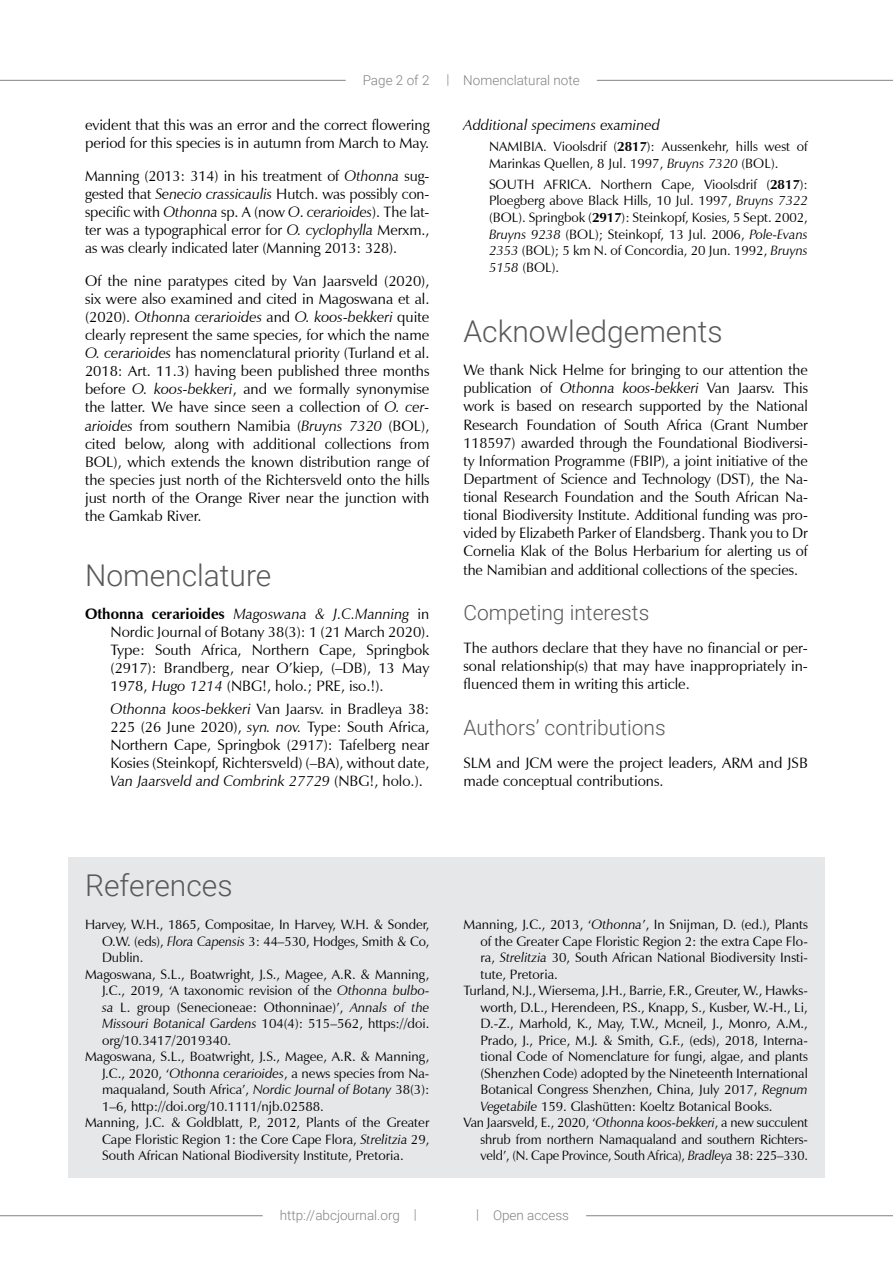
<style>
.page{position:relative;width:893px;height:1263px;background:#fff}
.page>*{position:absolute;margin:0;border:0;box-sizing:border-box;transform-origin:0 0}
.EF_heading_01{font:300 30px "Roboto";color:#58595b}
.EF_References_headin{font:300 30px "Roboto";color:#58595b}
.EF_heading_02{font:300 21px "Roboto";color:#58595b}
.EF_Paragraph_text{font:15px/18px "Zapf Humanist 601 BT";letter-spacing:-.005em;color:#000;text-align:justify}
.EF_Paragraph_indent{font:15px/18px "Zapf Humanist 601 BT";color:#000;text-align:justify}
.EF_Paragraph_nomencl{font:15px/18px "Zapf Humanist 601 BT";color:#000;text-align:justify}
.EF_Paragraph_text-2{font:italic 15px "Zapf Humanist 601 BT";color:#000}
.EF_References{font:13.5px/16.5px "Zapf Humanist 601 BT";color:#000;text-align:justify}
.EF_Paragraph_nomencl-2{font:13.5px/16.6px "Zapf Humanist 601 BT";color:#000}
.EF_footer_LEFT{font:300 13.5px "Roboto";color:#808285}
.s1{font-style:italic}
.s2{font-weight:700}
</style>
<div class="page">
<hr style="left:0;top:1215px;width:893px;height:1px;background:#808285">
<hr style="left:0;top:80px;width:893px;height:1px;background:#808285">
<div style="left:459px;top:1212px;width:127px;height:7px;background:#fff"></div>
<div style="left:417px;top:1186px;width:59px;height:34px;background:#fff"></div>
<div style="left:263px;top:1212px;width:171px;height:7px;background:#fff"></div>
<div style="left:346px;top:77px;width:100px;height:7px;background:#fff"></div>
<div style="left:429px;top:77px;width:168px;height:7px;background:#fff"></div>
<div style="left:68px;top:857px;width:757px;height:320px;background:#e6e7e8"></div>
<p class="EF_footer_LEFT" style="left:363px;top:71px;width:68px">Page 2 of 2</p>
<p class="EF_footer_LEFT" style="left:446px;top:71px;width:135px">| Nomenclatural note</p>
<p class="EF_Paragraph_text" style="left:85px;top:116px;width:346px">evident that this was an error and the correct flowering period for this species is in autumn from March to May.</p>
<p class="EF_Paragraph_text" style="left:85px;top:167px;width:346px">Manning (2013: 314) in his treatment of <span class="s1">Othonna</span> sug&shy;gested that <span class="s1">Senecio crassicaulis</span> Hutch. was possibly con&shy;specific with <span class="s1">Othonna</span> sp. A (now <span class="s1">O</span>. <span class="s1">cerarioides</span>). The lat&shy;ter was a typographical error for <span class="s1">O. cyclophylla</span> Merxm., as was clearly indicated later (Manning 2013: 328).</p>
<p class="EF_Paragraph_text" style="left:85px;top:272px;width:346px">Of the nine paratypes cited by Van Jaarsveld (2020), six were also examined and cited in Magoswana et al. (2020). <span class="s1">Othonna cerarioides</span> and <span class="s1">O. koos-bekkeri</span> quite clearly represent the same species, for which the name <span class="s1">O. cerarioides</span> has nomenclatural priority (Turland et al.<br>2018: Art. 11.3) having been published three months before <span class="s1">O. koos-bekkeri</span>, and we formally synonymise the latter. We have since seen a collection of <span class="s1">O. cer&shy;arioides</span> from southern Namibia (<span class="s1">Bruyns 7320</span> (BOL), cited below, along with additional collections from BOL), which extends the known distribution range of the species just north of the Richtersveld onto the hills just north of the Orange River near the junction with the Gamkab River.</p>
<p class="EF_Paragraph_text-2" style="left:463px;top:116px;width:198px">Additional specimens examined</p>
<p class="EF_Paragraph_nomencl-2" style="left:489px;top:138px;width:320px">NAMIBIA. Vioolsdrif (<span class="s2">2817</span>): Aussenkehr, hills west of<br>Marinkas Quellen, 8 Jul. 1997, <span class="s1">Bruyns 7320</span> (BOL).</p>
<p class="EF_Paragraph_nomencl-2" style="left:489px;top:176px;width:320px;text-align:justify">SOUTH AFRICA. Northern Cape, Vioolsdrif (<span class="s2">2817</span>):<br>Ploegberg above Black Hills, 10 Jul. 1997, <span class="s1">Bruyns 7322 </span>(BOL). Springbok (<span class="s2">2917</span>): Steinkopf, Kosies, 5 Sept. 2002, <span class="s1">Bruyns 9238</span> (BOL); Steinkopf, 13 Jul. 2006, <span class="s1">Pole-Evans 2353</span> (BOL); 5 km N. of Concordia, 20 Jun. 1992, <span class="s1">Bruyns 5158</span> (BOL).</p>
<p class="EF_heading_01" style="left:463px;top:310px;width:261px">Acknowledgements</p>
<p class="EF_Paragraph_text" style="left:463px;top:361px;width:346px">We thank Nick Helme for bringing to our attention the publication of <span class="s1">Othonna koos-bekkeri</span> Van Jaarsv. This work is based on research supported by the National Research Foundation of South Africa (Grant Number 118597) awarded through the Foundational Biodiversi&shy;ty Information Programme (FBIP), a joint initiative of the Department of Science and Technology (DST), the Na&shy;tional Research Foundation and the South African Na&shy;tional Biodiversity Institute. Additional funding was pro&shy;vided by Elizabeth Parker of Elandsberg. Thank you to Dr Cornelia Klak of the Bolus Herbarium for alerting us of the Namibian and additional collections of the species.</p>
<p class="EF_heading_02" style="left:463px;top:598px;width:187px">Competing interests</p>
<p class="EF_Paragraph_text" style="left:463px;top:639px;width:346px">The authors declare that they have no financial or per&shy;sonal relationship(s) that may have inappropriately in&shy;fluenced them in writing this article.</p>
<p class="EF_heading_02" style="left:463px;top:712px;width:204px">Authors’ contributions</p>
<p class="EF_Paragraph_text" style="left:463px;top:753px;width:346px">SLM and JCM were the project leaders, ARM and JSB made conceptual contributions.</p>
<p class="EF_heading_01" style="left:85px;top:555px;width:188px">Nomenclature</p>
<p class="EF_Paragraph_nomencl" style="left:111px;top:605px;width:320px;text-indent:-26px"><span class="s2">Othonna cerarioides</span> <span class="s1">Magoswana &amp; J.C.Manning</span> in Nordic Journal of Botany 38(3): 1 (21 March 2020).<br>Type: South Africa, Northern Cape, Springbok (2917): Brandberg, near O’kiep, (–DB), 13 May 1978, <span class="s1">Hugo 1214</span> (NBG!, holo.; PRE, iso.!).</p>
<p class="EF_Paragraph_indent" style="left:111px;top:699px;width:320px"><span class="s1">Othonna koos-bekkeri</span> Van Jaarsv. in Bradleya 38:<br>225 (26 June 2020), <span class="s1">syn. nov.</span> Type: South Africa, Northern Cape, Springbok (2917): Tafelberg near Kosies (Steinkopf, Richtersveld) (–BA), without date, <span class="s1">Van Jaarsveld and Combrink 27729</span> (NBG!, holo.).</p>
<p class="EF_References_headin" style="left:85px;top:865px;width:149px">References</p>
<p class="EF_References" style="left:102px;top:916px;width:329px;text-indent:-17px">Harvey, W.H., 1865, Compositae, In Harvey, W.H. &amp; Sonder, O.W. (eds), <span class="s1">Flora Capensis</span> 3: 44–530, Hodges, Smith &amp; Co, Dublin.</p>
<p class="EF_References" style="left:102px;top:966px;width:329px;text-indent:-17px">Magoswana, S.L., Boatwright, J.S., Magee, A.R. &amp; Manning, J.C., 2019, ‘A taxonomic revision of the <span class="s1">Othonna bulbo&shy;sa</span> L. group (Senecioneae: Othonninae)’, <span class="s1">Annals of the Missouri Botanical Gardens</span> 104(4): 515–562, https://doi. org/10.3417/2019340.</p>
<p class="EF_References" style="left:102px;top:1048px;width:329px;text-indent:-17px">Magoswana, S.L., Boatwright, J.S., Magee, A.R. &amp; Manning, J.C., 2020, ‘<span class="s1">Othonna cerarioides</span>, a news species from Na&shy;maqualand, South Africa’, <span class="s1">Nordic Journal of Botany</span> 38(3):<br>1–6, http://doi.org/10.1111/njb.02588.</p>
<p class="EF_References" style="left:102px;top:1114px;width:329px;text-indent:-17px">Manning, J.C. &amp; Goldblatt, P., 2012, Plants of the Greater Cape Floristic Region 1: the Core Cape Flora, <span class="s1">Strelitzia</span> 29, South African National Biodiversity Institute, Pretoria.</p>
<p class="EF_References" style="left:480px;top:916px;width:329px;text-indent:-17px">Manning, J.C., 2013, ‘<span class="s1">Othonna</span>’, In Snijman, D. (ed.), Plants of the Greater Cape Floristic Region 2: the extra Cape Flo&shy;ra, <span class="s1">Strelitzia</span> 30, South African National Biodiversity Insti&shy;tute, Pretoria.</p>
<p class="EF_References" style="left:480px;top:982px;width:329px;text-indent:-17px">Turland, N.J., Wiersema, J.H., Barrie, F.R., Greuter, W., Hawks&shy;worth, D.L., Herendeen, P.S., Knapp, S., Kusber, W.-H., Li, D.-Z., Marhold, K., May, T.W., Mcneil, J., Monro, A.M., Prado, J., Price, M.J. &amp; Smith, G.F., (eds), 2018, Interna&shy;tional Code of Nomenclature for fungi, algae, and plants (Shenzhen Code) adopted by the Nineteenth International Botanical Congress Shenzhen, China, July 2017, <span class="s1">Regnum Vegetabile</span> 159. Glashütten: Koeltz Botanical Books.</p>
<p class="EF_References" style="left:480px;top:1114px;width:329px;text-indent:-17px">Van Jaarsveld, E., 2020, ‘<span class="s1">Othonna koos-bekkeri</span>, a new succulent shrub from northern Namaqualand and southern Richters&shy;veld’, (N. Cape Province, South Africa), <span class="s1">Bradleya</span> 38: 225–330.</p>
<p class="EF_footer_LEFT" style="left:280px;top:1206px;width:139px">http://abcjournal.org |</p>
<p class="EF_footer_LEFT" style="left:476px;top:1206px;width:94px">| Open access</p>
</div>
